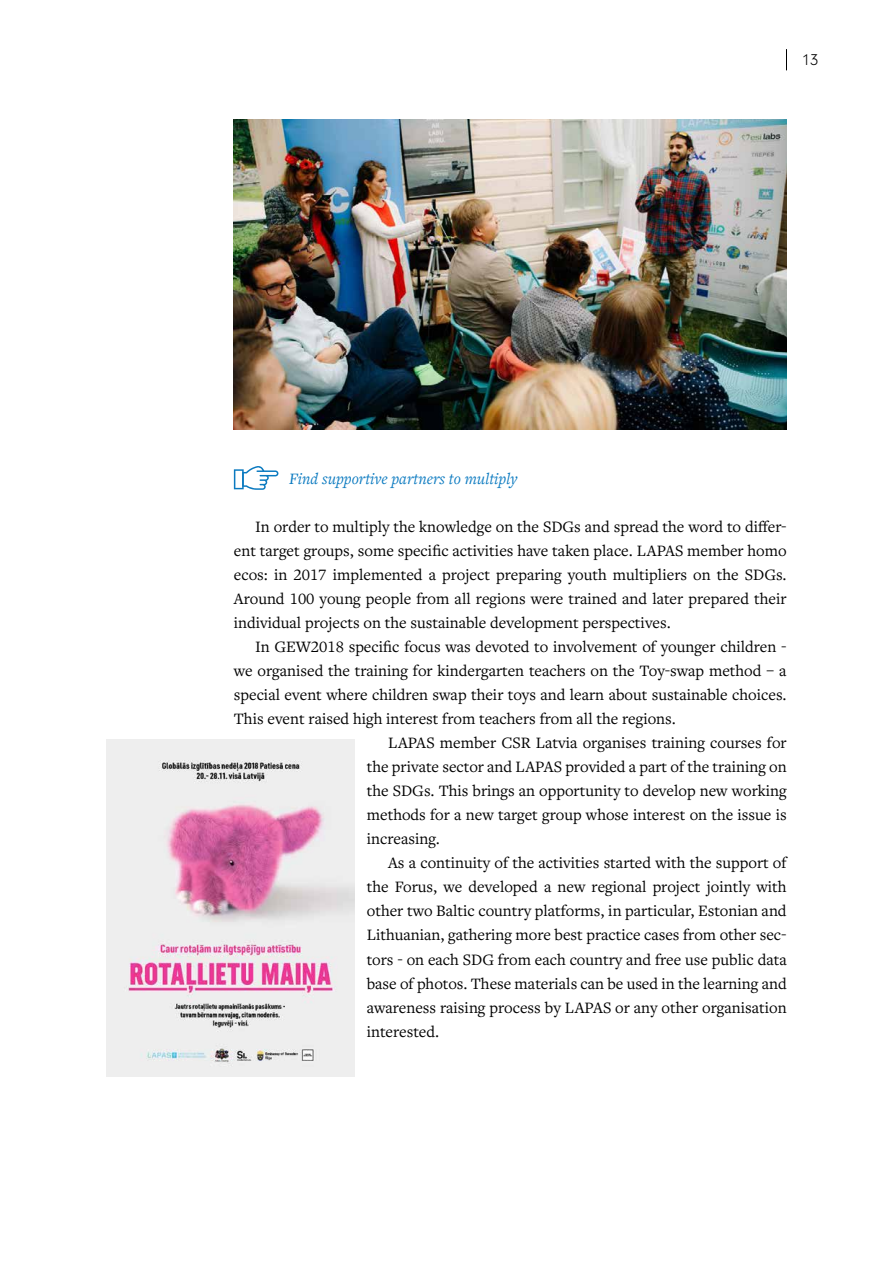
<style>
.page{position:relative;width:893px;height:1263px;background:#fff}
.page>*{position:absolute;margin:0;border:0;box-sizing:border-box;transform-origin:0 0}
.t1{font:16.5px/24px "Freight Text Pro";color:#000;text-align:justify}
.t2{font:italic 16.5px "Freight Text Pro";color:#0b7ac0}
.t3{font:300 16.5px "Neuzeit Gro";color:#000}
</style>
<div class="page">
<svg style="left:786px;top:49px;width:1px;height:21px"></svg>
<svg style="left:234px;top:466px;width:44px;height:24px"></svg>
<img style="left:106px;top:739px;width:248px;height:337px">
<img style="left:234px;top:119px;width:553px;height:310px">
<p class="t3" style="left:802px;top:51px;width:18px">13</p>
<p class="t2" style="left:289px;top:468px;width:230px">Find supportive partners to multiply</p>
<p class="t1" style="left:234px;top:514px;width:554px;text-indent:21px">In order to multiply the knowledge on the SDGs and spread the word to differ&shy;ent target groups, some specific activities have taken place. LAPAS member homo ecos: in 2017 implemented a project preparing youth multipliers on the SDGs.<br>Around 100 young people from all regions were trained and later prepared their individual projects on the sustainable development perspectives.</p>
<p class="t1" style="left:255px;top:634px;width:533px">In GEW2018 specific focus was devoted to involvement of younger children -</p>
<p class="t1" style="left:234px;top:658px;width:554px">we organised the training for kindergarten teachers on the Toy-swap method – a</p>
<p class="t1" style="left:234px;top:682px;width:554px">special event where children swap their toys and learn about sustainable choices.</p>
<p class="t1" style="left:234px;top:706px;width:444px">This event raised high interest from teachers from all the regions.</p>
<p class="t1" style="left:388px;top:730px;width:400px">LAPAS member CSR Latvia organises training courses for</p>
<p class="t1" style="left:367px;top:754px;width:421px">the private sector and LAPAS provided a part of the training on</p>
<p class="t1" style="left:367px;top:778px;width:421px">the SDGs. This brings an opportunity to develop new working</p>
<p class="t1" style="left:367px;top:802px;width:421px">methods for a new target group whose interest on the issue is</p>
<p class="t1" style="left:367px;top:826px;width:75px">increasing.</p>
<p class="t1" style="left:388px;top:850px;width:400px">As a continuity of the activities started with the support of</p>
<p class="t1" style="left:367px;top:874px;width:421px">the Forus, we developed a new regional project jointly with</p>
<p class="t1" style="left:367px;top:898px;width:421px">other two Baltic country platforms, in particular, Estonian and</p>
<p class="t1" style="left:367px;top:922px;width:421px">Lithuanian, gathering more best practice cases from other sec-</p>
<p class="t1" style="left:367px;top:947px;width:421px">tors - on each SDG from each country and free use public data</p>
<p class="t1" style="left:367px;top:971px;width:421px">base of photos. These materials can be used in the learning and</p>
<p class="t1" style="left:367px;top:995px;width:421px">awareness raising process by LAPAS or any other organisation</p>
<p class="t1" style="left:367px;top:1019px;width:74px">interested.</p>
</div>
